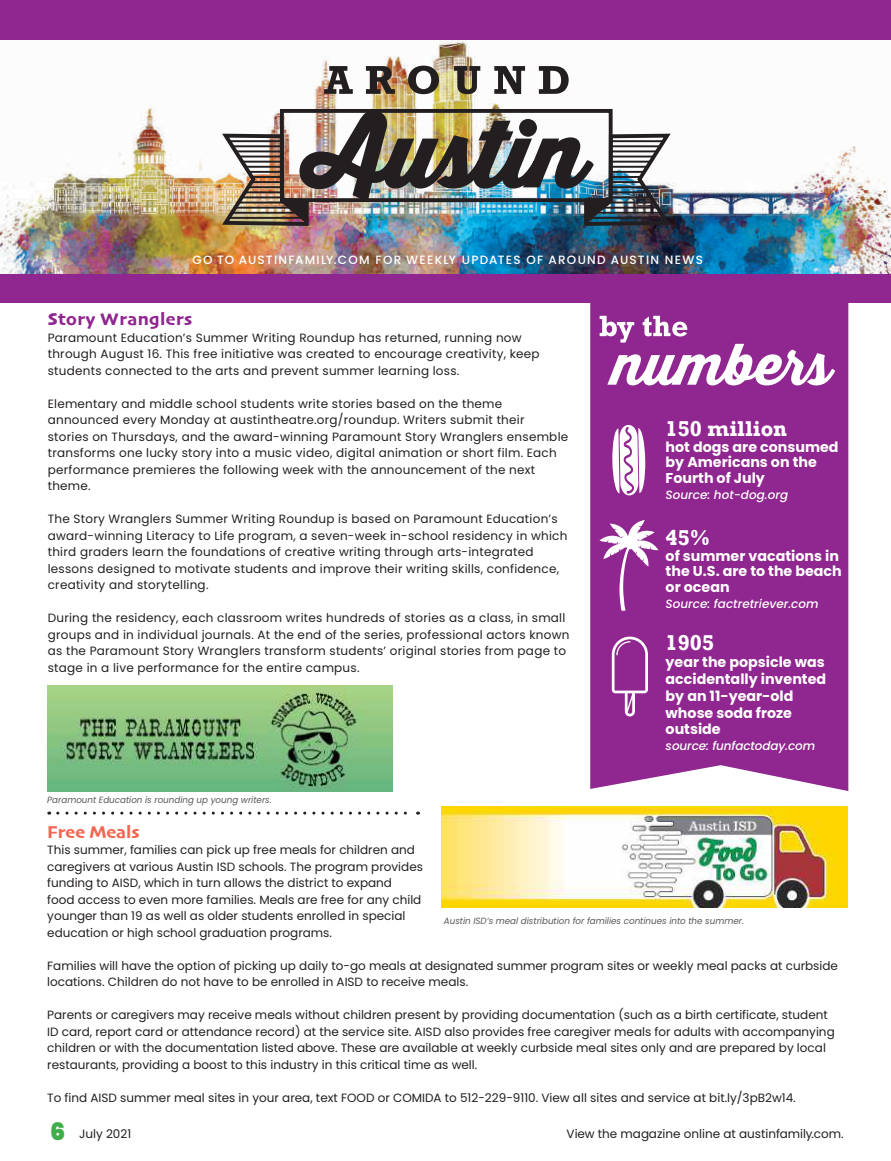
<style>
.page{position:relative;width:891px;height:1161px;background:#fff}
.page>*{position:absolute;margin:0;border:0;box-sizing:border-box;transform-origin:0 0}
.t1{font:700 22.05px "Rockwell";color:#fff}
.t2{font:18px "Skia";letter-spacing:.02em;color:#90268f}
.t3{font:18px "Skia";color:#f26652}
.t4{font:700 14.25px/15.6px "Poppins";color:#fff}
.t5{font:12px/16.5px "Poppins";letter-spacing:.02em;color:#231f20}
.t6{font:12px/16.5px "Poppins";color:#231f20}
.t7{font:italic 500 12px "Poppins";color:#fff}
.t8{font:500 12px "Poppins";letter-spacing:.11em;color:#fff}
.t9{font:italic 9px "Poppins";color:#57585a}
.s1{font-weight:900;font-size:24px;color:#40ae49}
</style>
<div class="page">
<div style="left:0;top:0;width:891px;height:302px;background:#90268f"></div>
<img style="left:0;top:41px;width:891px;height:233px">
<img style="left:324px;top:66px;width:245px;height:28px">
<img style="left:222px;top:130px;width:448px;height:96px">
<img style="left:281px;top:110px;width:332px;height:112px">
<hr style="left:230px;top:140px;width:52px;height:2px;background:#231f20">
<hr style="left:229px;top:217px;width:73px;height:2px;background:#231f20">
<hr style="left:234px;top:207px;width:71px;height:2px;background:#231f20">
<hr style="left:237px;top:202px;width:71px;height:2px;background:#231f20">
<hr style="left:242px;top:196px;width:41px;height:2px;background:#231f20">
<hr style="left:245px;top:191px;width:37px;height:2px;background:#231f20">
<hr style="left:248px;top:186px;width:34px;height:2px;background:#231f20">
<hr style="left:252px;top:181px;width:30px;height:2px;background:#231f20">
<hr style="left:250px;top:176px;width:32px;height:2px;background:#231f20">
<hr style="left:247px;top:171px;width:35px;height:2px;background:#231f20">
<hr style="left:245px;top:166px;width:38px;height:2px;background:#231f20">
<hr style="left:241px;top:161px;width:42px;height:2px;background:#231f20">
<hr style="left:238px;top:156px;width:44px;height:2px;background:#231f20">
<hr style="left:235px;top:150px;width:47px;height:2px;background:#231f20">
<hr style="left:233px;top:145px;width:50px;height:2px;background:#231f20">
<hr style="left:233px;top:212px;width:71px;height:2px;background:#231f20">
<hr style="left:611px;top:140px;width:52px;height:2px;background:#231f20">
<hr style="left:591px;top:217px;width:73px;height:2px;background:#231f20">
<hr style="left:587px;top:207px;width:71px;height:2px;background:#231f20">
<hr style="left:584px;top:202px;width:71px;height:2px;background:#231f20">
<hr style="left:610px;top:196px;width:41px;height:2px;background:#231f20">
<hr style="left:610px;top:191px;width:38px;height:2px;background:#231f20">
<hr style="left:611px;top:186px;width:33px;height:2px;background:#231f20">
<hr style="left:610px;top:181px;width:31px;height:2px;background:#231f20">
<hr style="left:610px;top:176px;width:32px;height:2px;background:#231f20">
<hr style="left:610px;top:171px;width:35px;height:2px;background:#231f20">
<hr style="left:610px;top:166px;width:37px;height:2px;background:#231f20">
<hr style="left:610px;top:161px;width:42px;height:2px;background:#231f20">
<hr style="left:611px;top:156px;width:43px;height:2px;background:#231f20">
<hr style="left:610px;top:150px;width:48px;height:2px;background:#231f20">
<hr style="left:610px;top:145px;width:49px;height:2px;background:#231f20">
<hr style="left:589px;top:212px;width:71px;height:2px;background:#231f20">
<img style="left:47px;top:685px;width:345px;height:107px">
<svg style="left:58px;top:812px;width:361px;height:3px"></svg>
<div style="left:590px;top:302px;width:258px;height:489px;background:#90268f"></div>
<svg style="left:600px;top:316px;width:235px;height:69px"></svg>
<svg style="left:612px;top:425px;width:34px;height:71px"></svg>
<svg style="left:599px;top:520px;width:59px;height:91px"></svg>
<svg style="left:612px;top:637px;width:36px;height:79px;background:#a753a6"></svg>
<img style="left:442px;top:806px;width:406px;height:102px">
<p class="t8" style="left:193px;top:253px;width:512px">GO TO AUSTINFAMILY.COM FOR WEEKLY UPDATES OF AROUND AUSTIN NEWS</p>
<h2 class="t2" style="left:48px;top:309px;width:146px">Story Wranglers</h2>
<p class="t5" style="left:48px;top:329px;width:493px">Paramount Education’s Summer Writing Roundup has returned, running now through August 16. This free initiative was created to encourage creativity, keep students connected to the arts and prevent summer learning loss.</p>
<p class="t5" style="left:48px;top:395px;width:522px">Elementary and middle school students write stories based on the theme announced every Monday at austintheatre.org/roundup. Writers submit their stories on Thursdays, and the award-winning Paramount Story Wranglers ensemble transforms one lucky story into a music video, digital animation or short film. Each performance premieres the following week with the announcement of the next theme.</p>
<p class="t5" style="left:48px;top:511px;width:521px">The Story Wranglers Summer Writing Roundup is based on Paramount Education’s award-winning Literacy to Life program, a seven-week in-school residency in which third graders learn the foundations of creative writing through arts-integrated lessons designed to motivate students and improve their writing skills, confidence, creativity and storytelling.</p>
<p class="t5" style="left:48px;top:610px;width:523px">During the residency, each classroom writes hundreds of stories as a class, in small groups and in individual journals. At the end of the series, professional actors known as the Paramount Story Wranglers transform students’ original stories from page to stage in a live performance for the entire campus.</p>
<p class="t9" style="left:47px;top:795px;width:226px">Paramount Education is rounding up young writers.</p>
<h1 class="t1" style="left:666px;top:416px;width:123px">150 million</h1>
<p class="t4" style="left:666px;top:439px;width:175px">hot dogs are consumed by Americans on the<br>Fourth of July</p>
<p class="t7" style="left:666px;top:487px;width:124px">Source: hot-dog.org</p>
<h1 class="t1" style="left:666px;top:525px;width:46px">45%</h1>
<p class="t4" style="left:666px;top:548px;width:178px">of summer vacations in the U.S. are to the beach or ocean</p>
<p class="t7" style="left:666px;top:597px;width:154px">Source: factretriever.com</p>
<h1 class="t1" style="left:666px;top:629px;width:50px">1905</h1>
<p class="t4" style="left:666px;top:654px;width:162px;line-height:16.8px">year the popsicle was accidentally invented by an 11-year-old whose soda froze outside</p>
<p class="t7" style="left:666px;top:739px;width:151px">source: funfactoday.com</p>
<h2 class="t3" style="left:47px;top:821px;width:94px">Free Meals</h2>
<p class="t6" style="left:47px;top:842px;width:377px">This summer, families can pick up free meals for children and caregivers at various Austin ISD schools. The program provides funding to AISD, which in turn allows the district to expand<br>food access to even more families. Meals are free for any child younger than 19 as well as older students enrolled in special education or high school graduation programs.</p>
<p class="t6" style="left:47px;top:957px;width:792px">Families will have the option of picking up daily to-go meals at designated summer program sites or weekly meal packs at curbside locations. Children do not have to be enrolled in AISD to receive meals.</p>
<p class="t6" style="left:47px;top:1007px;width:789px">Parents or caregivers may receive meals without children present by providing documentation (such as a birth certificate, student ID card, report card or attendance record) at the service site. AISD also provides free caregiver meals for adults with accompanying children or with the documentation listed above. These are available at weekly curbside meal sites only and are prepared by local restaurants, providing a boost to this industry in this critical time as well.</p>
<p class="t6" style="left:47px;top:1089px;width:750px">To find AISD summer meal sites in your area, text FOOD or COMIDA to 512-229-9110. View all sites and service at bit.ly/3pB2w14.</p>
<p class="t9" style="left:444px;top:915px;width:301px">Austin ISD’s meal distribution for families continues into the summer.</p>
<p class="t6" style="left:50px;top:1125px;width:83px"><span class="s1">6</span> July 2021</p>
<p class="t6" style="left:567px;top:1125px;width:279px">View the magazine online at austinfamily.com.</p>
</div>
